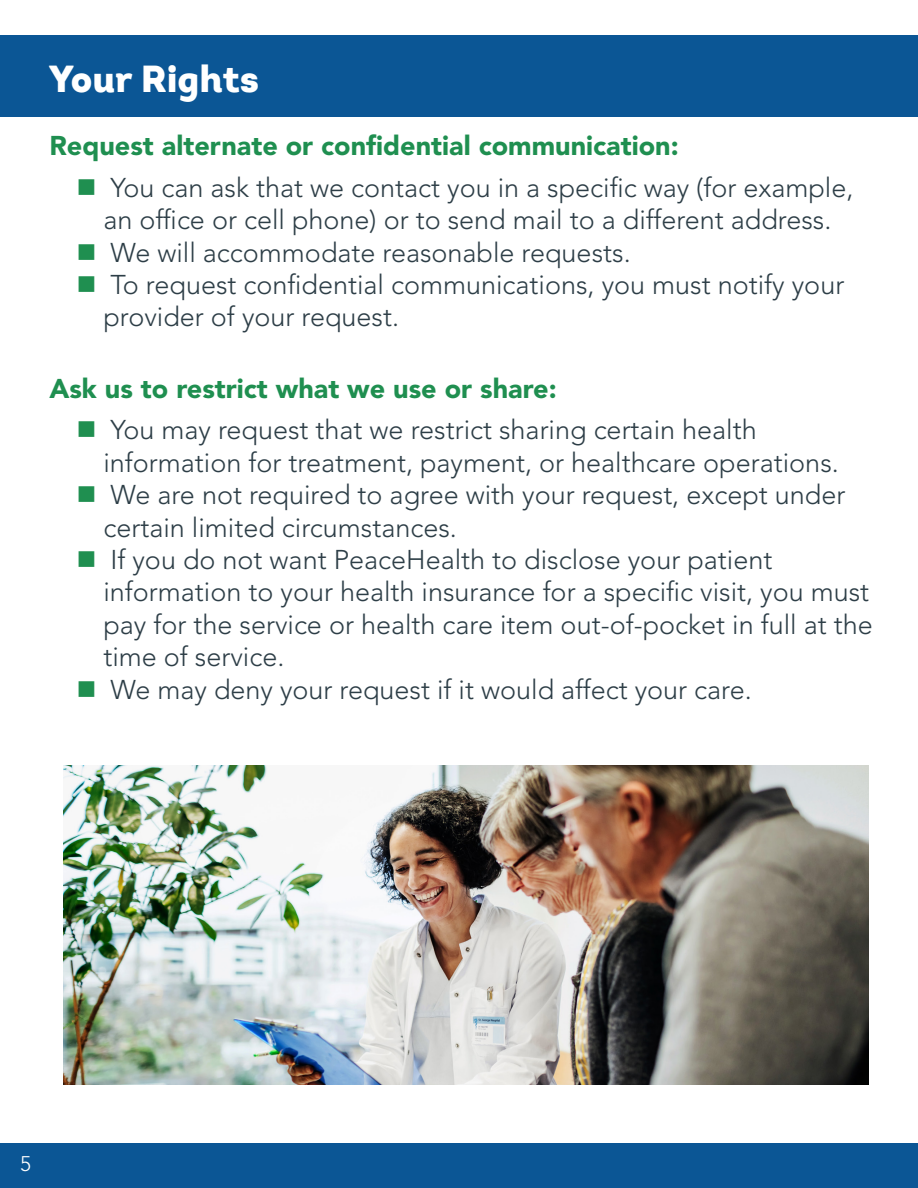
<style>
.page{position:relative;width:918px;height:1188px;background:#fff}
.page>*{position:absolute;margin:0;border:0;box-sizing:border-box;transform-origin:0 0}
.t1{font:37.5px "Intro Black Alt";color:#fff}
.t2{font:300 27px/32.4px "Avenir LT Std";color:#2d3e47}
.Body_-_Avenir_Light{font:900 27px "Avenir LT Std";color:#1f8f50}
.t3{font:300 21px "Avenir LT Std";color:#fff}
</style>
<div class="page">
<div style="left:0;top:1144px;width:918px;height:44px;background:#0b5695"></div>
<div style="left:0;top:35px;width:918px;height:82px;background:#0b5695"></div>
<img style="left:64px;top:765px;width:805px;height:319px">
<p class="t1" style="left:49px;top:54px;width:211px">Your Rights</p>
<p class="Body_-_Avenir_Light" style="left:49px;top:130px;width:631px">Request alternate or confidential communication:</p>
<p class="t2" style="left:103px;top:171px;width:752px">You can ask that we contact you in a specific way (for example, an office or cell phone) or to send mail to a different address.</p>
<p class="t2" style="left:110px;top:236px;width:522px">We will accommodate reasonable requests.</p>
<p class="t2" style="left:103px;top:269px;width:742px">To request confidential communications, you must notify your provider of your request.</p>
<p class="Body_-_Avenir_Light" style="left:49px;top:372px;width:509px">Ask us to restrict what we use or share:</p>
<p class="t2" style="left:103px;top:414px;width:737px">You may request that we restrict sharing certain health information for treatment, payment, or healthcare operations.</p>
<p class="t2" style="left:103px;top:479px;width:743px">We are not required to agree with your request, except under certain limited circumstances.</p>
<p class="t2" style="left:103px;top:544px;width:771px">If you do not want PeaceHealth to disclose your patient information to your health insurance for a specific visit, you must pay for the service or health care item out-of-pocket in full at the time of service.</p>
<p class="t2" style="left:110px;top:673px;width:643px">We may deny your request if it would affect your care.</p>
<p class="t3" style="left:20px;top:1152px;width:12px">5</p>
</div>
